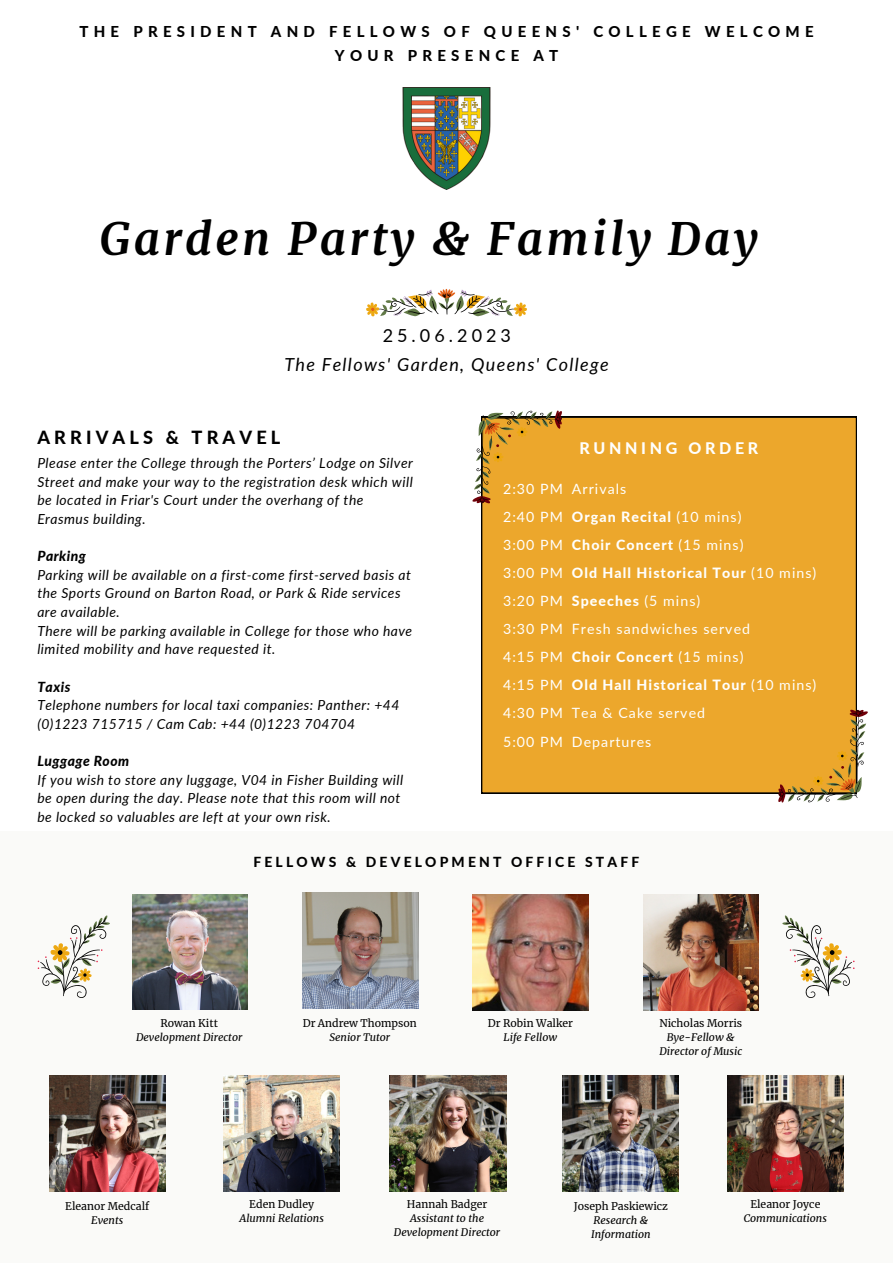
<style>
.page{position:relative;width:893px;height:1264px;background:#fff}
.page>*{position:absolute;margin:0;border:0;box-sizing:border-box;transform-origin:0 0}
.t1{font:italic 700 45px "Merriweather";letter-spacing:.075em;color:#000}
.t2{font:800 18.15px "Lato";letter-spacing:.23em;color:#000}
.t3{font:italic 18px "Lato";letter-spacing:.075em;color:#000}
.t4{font:18px "Lato";letter-spacing:.225em;color:#000}
.t5{font:800 16.05px "Lato";letter-spacing:.23em;color:#fffffd}
.t6{font:800 15px/23.5px "Lato";letter-spacing:.35em;color:#000;text-align:center}
.t7{font:800 14.1px "Lato";letter-spacing:.075em;color:#fffffd}
.t8{font:14.1px "Lato";letter-spacing:.075em;color:#fff}
.t9{font:14.1px "Lato";letter-spacing:.075em;color:#fffffd}
.t10{font:italic 13.8px/18.6px "Lato";letter-spacing:.035em;color:#000}
.t11{font:800 13.8px "Lato";letter-spacing:.23em;color:#000}
.t12{font:italic 800 13.8px "Lato";letter-spacing:.035em;color:#000}
.t13{font:italic 10.5px/14px "Merriweather";color:#000;text-align:center}
.t14{font:10.5px "Merriweather";color:#000}
.s1{font-weight:400}
</style>
<div class="page">
<img style="left:402px;top:87px;width:89px;height:103px">
<div style="left:0;top:831px;width:892px;height:431px;background:#fafaf8"></div>
<img style="left:49px;top:1075px;width:116px;height:116px">
<img style="left:224px;top:1075px;width:116px;height:116px">
<img style="left:390px;top:1075px;width:116px;height:116px">
<img style="left:562px;top:1075px;width:117px;height:116px">
<img style="left:727px;top:1075px;width:116px;height:116px">
<svg style="left:366px;top:289px;width:161px;height:28px"></svg>
<div style="left:481px;top:417px;width:375px;height:376px;background:#eca72c"></div>
<svg style="left:778px;top:709px;width:90px;height:93px;background:#d7a246"></svg>
<svg style="left:472px;top:410px;width:90px;height:93px;background:#d9a446"></svg>
<img style="left:303px;top:892px;width:115px;height:116px">
<img style="left:472px;top:894px;width:116px;height:116px">
<img style="left:643px;top:894px;width:115px;height:116px">
<img style="left:132px;top:894px;width:115px;height:115px">
<svg style="left:782px;top:915px;width:72px;height:83px"></svg>
<svg style="left:38px;top:915px;width:72px;height:83px"></svg>
<p class="t6" style="left:79px;top:20px;width:735px">THE PRESIDENT AND FELLOWS OF QUEENS' COLLEGE WELCOME<br>YOUR PRESENCE AT</p>
<p class="t1" style="left:100px;top:211px;width:659px">Garden Party &amp; Family Day</p>
<p class="t4" style="left:382px;top:324px;width:130px">25.06.2023</p>
<p class="t3" style="left:284px;top:353px;width:326px">The Fellows' Garden, Queens' College</p>
<p class="t2" style="left:37px;top:426px;width:244px">ARRIVALS &amp; TRAVEL</p>
<p class="t10" style="left:37px;top:453px;width:377px">Please enter the College through the Porters’ Lodge on Silver Street and make your way to the registration desk which will be located in Friar's Court under the overhang of the Erasmus building.</p>
<p class="t12" style="left:37px;top:547px;width:50px">Parking</p>
<p class="t10" style="left:37px;top:565px;width:375px">Parking will be available on a first-come first-served basis at the Sports Ground on Barton Road, or Park &amp; Ride services are available.</p>
<p class="t10" style="left:37px;top:621px;width:376px">There will be parking available in College for those who have limited mobility and have requested it.</p>
<p class="t12" style="left:37px;top:678px;width:35px">Taxis</p>
<p class="t10" style="left:37px;top:695px;width:363px">Telephone numbers for local taxi companies: Panther: +44 (0)1223 715715 / Cam Cab: +44 (0)1223 704704</p>
<p class="t12" style="left:37px;top:752px;width:93px">Luggage Room</p>
<p class="t10" style="left:37px;top:770px;width:367px">If you wish to store any luggage, V04 in Fisher Building will be open during the day. Please note that this room will not be locked so valuables are left at your own risk.</p>
<p class="t11" style="left:253px;top:853px;width:387px">FELLOWS &amp; DEVELOPMENT OFFICE STAFF</p>
<p class="t5" style="left:579px;top:438px;width:180px">RUNNING ORDER</p>
<p class="t9" style="left:572px;top:479px;width:56px">Arrivals</p>
<p class="t7" style="left:572px;top:507px;width:171px">Organ Recital <span class="s1">(10 mins)</span></p>
<p class="t7" style="left:572px;top:536px;width:173px">Choir Concert <span class="s1">(15 mins)</span></p>
<p class="t7" style="left:572px;top:564px;width:246px">Old Hall Historical Tour <span class="s1">(10 mins)</span></p>
<p class="t7" style="left:572px;top:592px;width:130px">Speeches <span class="s1">(5 mins)</span></p>
<p class="t9" style="left:572px;top:620px;width:180px">Fresh sandwiches served</p>
<p class="t7" style="left:572px;top:648px;width:173px">Choir Concert <span class="s1">(15 mins)</span></p>
<p class="t7" style="left:572px;top:676px;width:246px">Old Hall Historical Tour <span class="s1">(10 mins)</span></p>
<p class="t9" style="left:572px;top:704px;width:135px">Tea &amp; Cake served</p>
<p class="t9" style="left:572px;top:732px;width:81px">Departures</p>
<p class="t8" style="left:503px;top:479px;width:61px">2:30 PM</p>
<p class="t8" style="left:503px;top:507px;width:61px">2:40 PM</p>
<p class="t8" style="left:503px;top:536px;width:61px">3:00 PM</p>
<p class="t8" style="left:503px;top:564px;width:61px">3:00 PM</p>
<p class="t8" style="left:503px;top:592px;width:61px">3:20 PM</p>
<p class="t8" style="left:503px;top:620px;width:61px">3:30 PM</p>
<p class="t8" style="left:503px;top:648px;width:61px">4:15 PM</p>
<p class="t8" style="left:503px;top:676px;width:61px">4:15 PM</p>
<p class="t8" style="left:503px;top:704px;width:61px">4:30 PM</p>
<p class="t8" style="left:503px;top:732px;width:61px">5:00 PM</p>
<p class="t14" style="left:160px;top:1016px;width:59px">Rowan Kitt</p>
<p class="t13" style="left:136px;top:1030px;width:108px">Development Director</p>
<p class="t14" style="left:303px;top:1016px;width:116px">Dr Andrew Thompson</p>
<p class="t13" style="left:329px;top:1030px;width:62px">Senior Tutor</p>
<p class="t14" style="left:488px;top:1016px;width:87px">Dr Robin Walker</p>
<p class="t13" style="left:503px;top:1030px;width:55px">Life Fellow</p>
<p class="t14" style="left:659px;top:1016px;width:84px">Nicholas Morris</p>
<p class="t13" style="left:666px;top:1030px;width:69px">Bye-Fellow &amp;</p>
<p class="t13" style="left:659px;top:1044px;width:84px">Director of Music</p>
<p class="t14" style="left:65px;top:1199px;width:86px">Eleanor Medcalf</p>
<p class="t13" style="left:91px;top:1213px;width:34px">Events</p>
<p class="t14" style="left:249px;top:1197px;width:66px">Eden Dudley</p>
<p class="t13" style="left:239px;top:1211px;width:86px">Alumni Relations</p>
<p class="t14" style="left:407px;top:1197px;width:82px">Hannah Badger</p>
<p class="t13" style="left:394px;top:1211px;width:108px">Assistant to the<br>Development Director</p>
<p class="t14" style="left:573px;top:1199px;width:96px">Joseph Paskiewicz</p>
<p class="t13" style="left:591px;top:1213px;width:61px;text-align:left">Research &amp;<br>Information</p>
<p class="t14" style="left:750px;top:1197px;width:72px">Eleanor Joyce</p>
<p class="t13" style="left:743px;top:1211px;width:85px">Communications</p>
</div>
